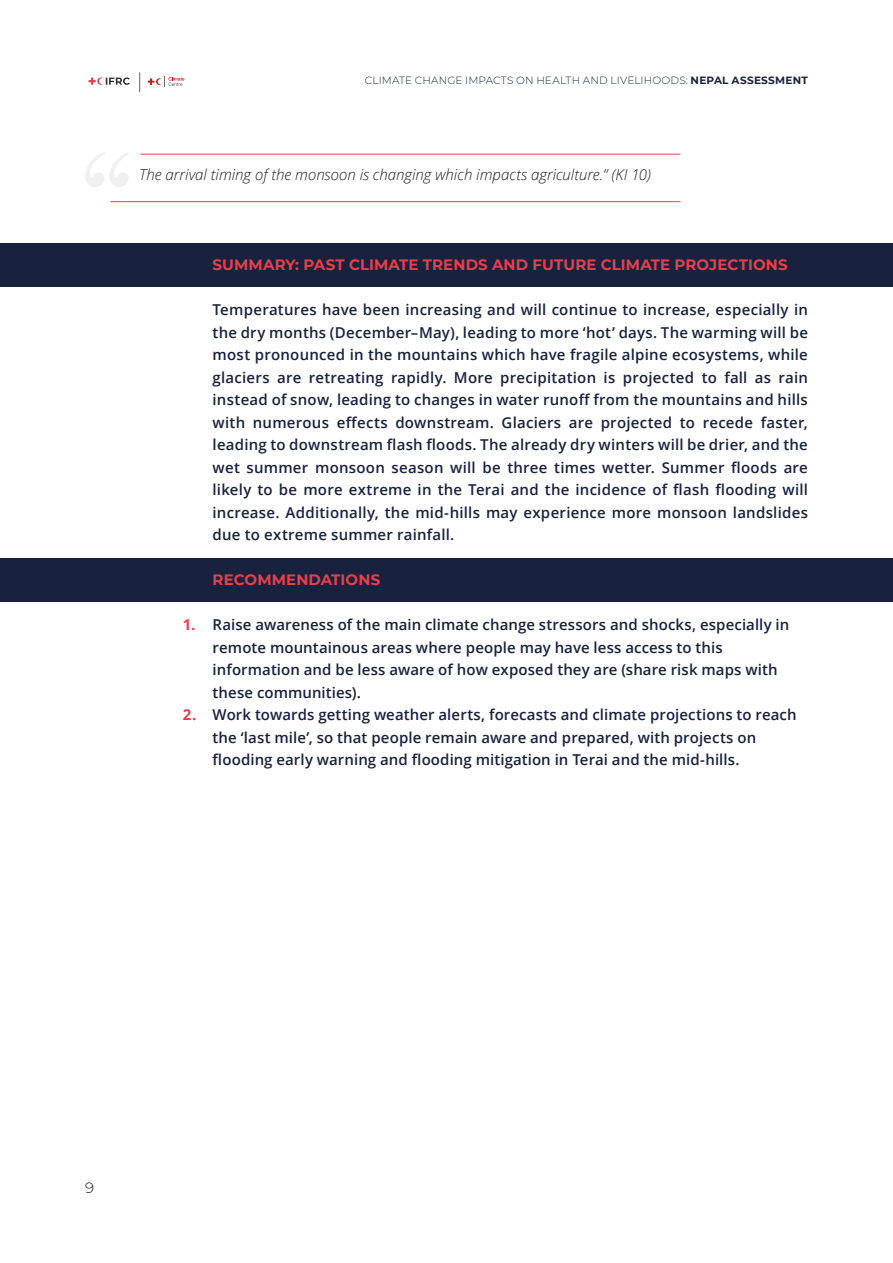
<style>
.page{position:relative;width:893px;height:1263px;background:#fff}
.page>*{position:absolute;margin:0;border:0;box-sizing:border-box;transform-origin:0 0}
.box_text_open_sans{font:600 15px/22.5px "Open Sans";letter-spacing:.005em;color:#18223e}
.quote{font:italic 300 15px "Open Sans";color:#1d1d1b}
.Box_shaded_RED_titl{font:700 15px "Montserrat";letter-spacing:.005em;color:#e83f4b}
.t1{font:300 15px "Montserrat";color:#1d1d1b}
.t2{font:300 10.5px "Montserrat";letter-spacing:.015em;color:#18223e}
.s1{font-weight:700}
.s2{font-weight:700;color:#e83f4b}
</style>
<div class="page">
<svg style="left:89px;top:77px;width:41px;height:8px"></svg>
<svg style="left:139px;top:72px;width:46px;height:20px"></svg>
<hr style="left:140px;top:154px;width:540px;height:1px;background:#e83f4b">
<hr style="left:111px;top:201px;width:569px;height:1px;background:#e83f4b">
<div style="left:0;top:243px;width:893px;height:44px;background:#18223e"></div>
<div style="left:0;top:558px;width:893px;height:44px;background:#18223e"></div>
<p class="t2" style="left:365px;top:73px;width:444px">CLIMATE CHANGE IMPACTS ON HEALTH AND LIVELIHOODS: <span class="s1">NEPAL ASSESSMENT</span></p>
<p class="quote" style="left:139px;top:164px;width:513px">The arrival timing of the monsoon is changing which impacts agriculture.” (KI 10)</p>
<p class="Box_shaded_RED_titl" style="left:213px;top:254px;width:577px">SUMMARY: PAST CLIMATE TRENDS AND FUTURE CLIMATE PROJECTIONS</p>
<p class="box_text_open_sans" style="left:213px;top:298px;width:597px;text-align:justify">Temperatures have been increasing and will continue to increase, especially in the dry months (December–May), leading to more ‘hot’ days. The warming will be most pronounced in the mountains which have fragile alpine ecosystems, while glaciers are retreating rapidly. More precipitation is projected to fall as rain instead of snow, leading to changes in water runoff from the mountains and hills with numerous effects downstream. Glaciers are projected to recede faster, leading to downstream flash floods. The already dry winters will be drier, and the wet summer monsoon season will be three times wetter. Summer floods are likely to be more extreme in the Terai and the incidence of flash flooding will increase. Additionally, the mid-hills may experience more monsoon landslides due to extreme summer rainfall.</p>
<p class="Box_shaded_RED_titl" style="left:213px;top:569px;width:169px">RECOMMENDATIONS</p>
<p class="box_text_open_sans" style="left:213px;top:613px;width:578px;text-indent:-30px"><span class="s2">1.</span> Raise awareness of the main climate change stressors and shocks, especially in remote mountainous areas where people may have less access to this information and be less aware of how exposed they are (share risk maps with these communities).</p>
<p class="box_text_open_sans" style="left:213px;top:703px;width:585px;text-indent:-30px"><span class="s2">2.</span> Work towards getting weather alerts, forecasts and climate projections to reach the ‘last mile’, so that people remain aware and prepared, with projects on flooding early warning and flooding mitigation in Terai and the mid-hills.</p>
<p class="t1" style="left:85px;top:1177px;width:11px">9</p>
</div>
